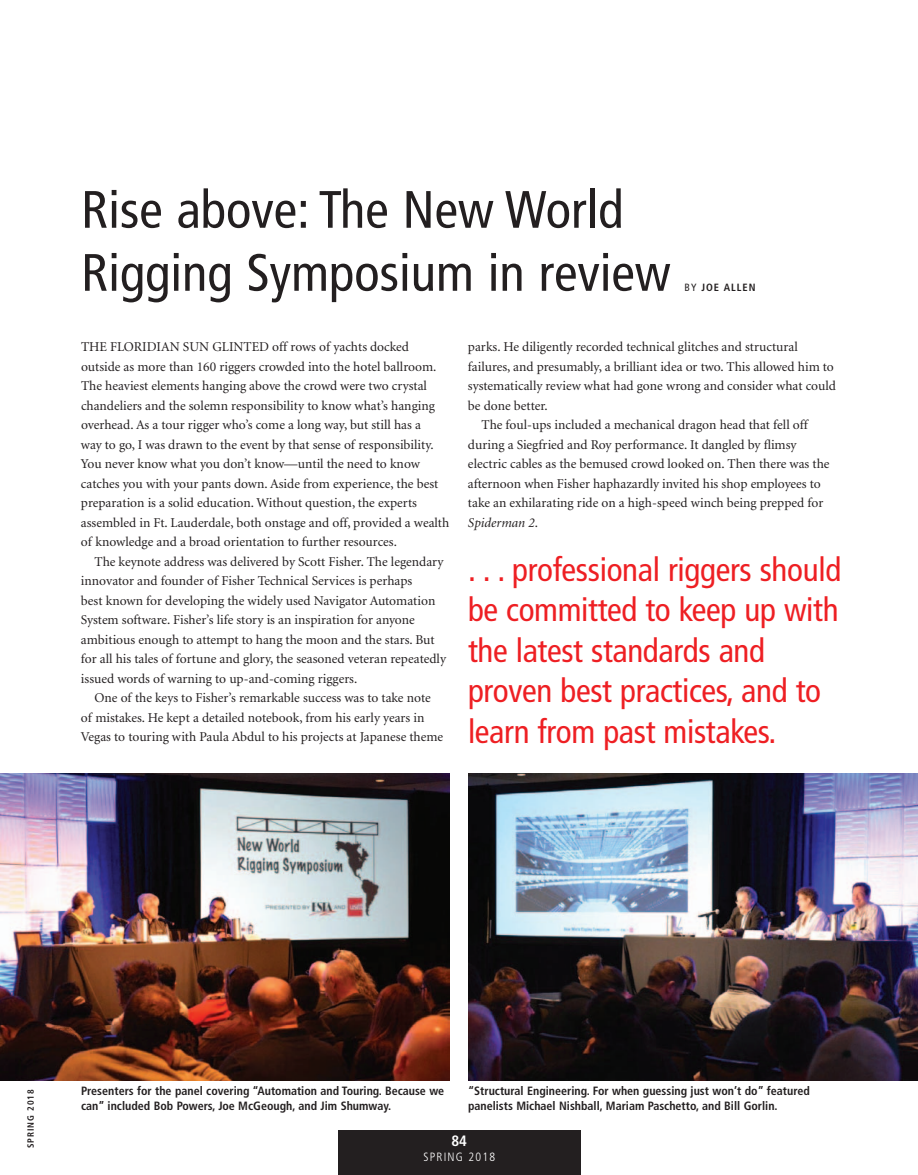
<style>
.page{position:relative;width:918px;height:1175px;background:#fff}
.page>*{position:absolute;margin:0;border:0;box-sizing:border-box;transform-origin:0 0}
.t1{font:condensed 52.5px/63px "Frutiger";color:#231f20}
.t2{font:condensed 33px/40.5px "Frutiger";letter-spacing:-.01em;color:#ee1f23}
.t3{font:700 condensed 15px "Frutiger";color:#fff}
.t4{font:13.5px/19.5px "Minion";color:#231f20}
.t5{font:italic 13.5px "Minion";color:#231f20}
.t6{font:700 condensed 12px/15px "Frutiger";color:#231f20}
.t7{font:300 condensed 12px "Frutiger";letter-spacing:.1em;color:#fff}
.t8{font:700 condensed 10.5px "Frutiger";letter-spacing:.1em;color:#231f20}
.t9{font:700 condensed 9px "Frutiger";letter-spacing:.1em;color:#231f20}
.s1{font-weight:400}
.s2{font-style:normal}
</style>
<div class="page">
<div style="left:338px;top:1129px;width:243px;height:45px;background:#231f20"></div>
<img style="left:0;top:773px;width:450px;height:307px">
<img style="left:468px;top:773px;width:450px;height:307px">
<h1 class="t1" style="left:81px;top:178px;width:591px">Rise above: The New World<br>Rigging Symposium in review</h1>
<p class="t8" style="left:685px;top:281px;width:73px"><span class="s1">By</span> Joe Allen</p>
<p class="t4" style="left:81px;top:338px;width:370px">The Floridian sun glinted off rows of yachts docked outside as more than 160 riggers crowded into the hotel ballroom.<br>The heaviest elements hanging above the crowd were two crystal chandeliers and the solemn responsibility to know what’s hanging overhead. As a tour rigger who’s come a long way, but still has a<br>way to go, I was drawn to the event by that sense of responsibility.<br>You never know what you don’t know—until the need to know catches you with your pants down. Aside from experience, the best preparation is a solid education. Without question, the experts assembled in Ft. Lauderdale, both onstage and off, provided a wealth of knowledge and a broad orientation to further resources.</p>
<p class="t4" style="left:81px;top:552px;width:367px;text-indent:14px">The keynote address was delivered by Scott Fisher. The legendary innovator and founder of Fisher Technical Services is perhaps<br>best known for developing the widely used Navigator Automation System software. Fisher’s life story is an inspiration for anyone ambitious enough to attempt to hang the moon and the stars. But for all his tales of fortune and glory, the seasoned veteran repeatedly issued words of warning to up-and-coming riggers.</p>
<p class="t4" style="left:81px;top:688px;width:364px;text-indent:14px">One of the keys to Fisher’s remarkable success was to take note of mistakes. He kept a detailed notebook, from his early years in<br>Vegas to touring with Paula Abdul to his projects at Japanese theme</p>
<p class="t4" style="left:468px;top:337px;width:331px">parks. He diligently recorded technical glitches and structural</p>
<p class="t4" style="left:468px;top:357px;width:367px">failures, and presumably, a brilliant idea or two. This allowed him to</p>
<p class="t4" style="left:468px;top:376px;width:370px">systematically review what had gone wrong and consider what could</p>
<p class="t4" style="left:468px;top:396px;width:81px">be done better.</p>
<p class="t4" style="left:481px;top:415px;width:328px">The foul-ups included a mechanical dragon head that fell off</p>
<p class="t4" style="left:468px;top:435px;width:330px">during a Siegfried and Roy performance. It dangled by flimsy</p>
<p class="t4" style="left:468px;top:454px;width:363px">electric cables as the bemused crowd looked on. Then there was the</p>
<p class="t4" style="left:468px;top:474px;width:354px">afternoon when Fisher haphazardly invited his shop employees to</p>
<p class="t4" style="left:468px;top:493px;width:357px">take an exhilarating ride on a high-speed winch being prepped for</p>
<p class="t5" style="left:468px;top:515px;width:72px">Spiderman 2<span class="s2">.</span></p>
<h2 class="t2" style="left:468px;top:549px;width:375px">. . . professional riggers should be committed to keep up with the latest standards and proven best practices, and to learn from past mistakes.</h2>
<p class="t9" style="left:25px;top:1148px;width:60px;rotate:-90deg">spring 2018</p>
<p class="t6" style="left:81px;top:1083px;width:365px">Presenters for the panel covering “Automation and Touring. Because we can” included Bob Powers, Joe McGeough, and Jim Shumway.</p>
<p class="t6" style="left:468px;top:1083px;width:343px">“Structural Engineering. For when guessing just won’t do” featured panelists Michael Nishball, Mariam Paschetto, and Bill Gorlin.</p>
<p class="t3" style="left:452px;top:1132px;width:17px">84</p>
<p class="t7" style="left:423px;top:1150px;width:73px">SPRING 2018</p>
</div>
